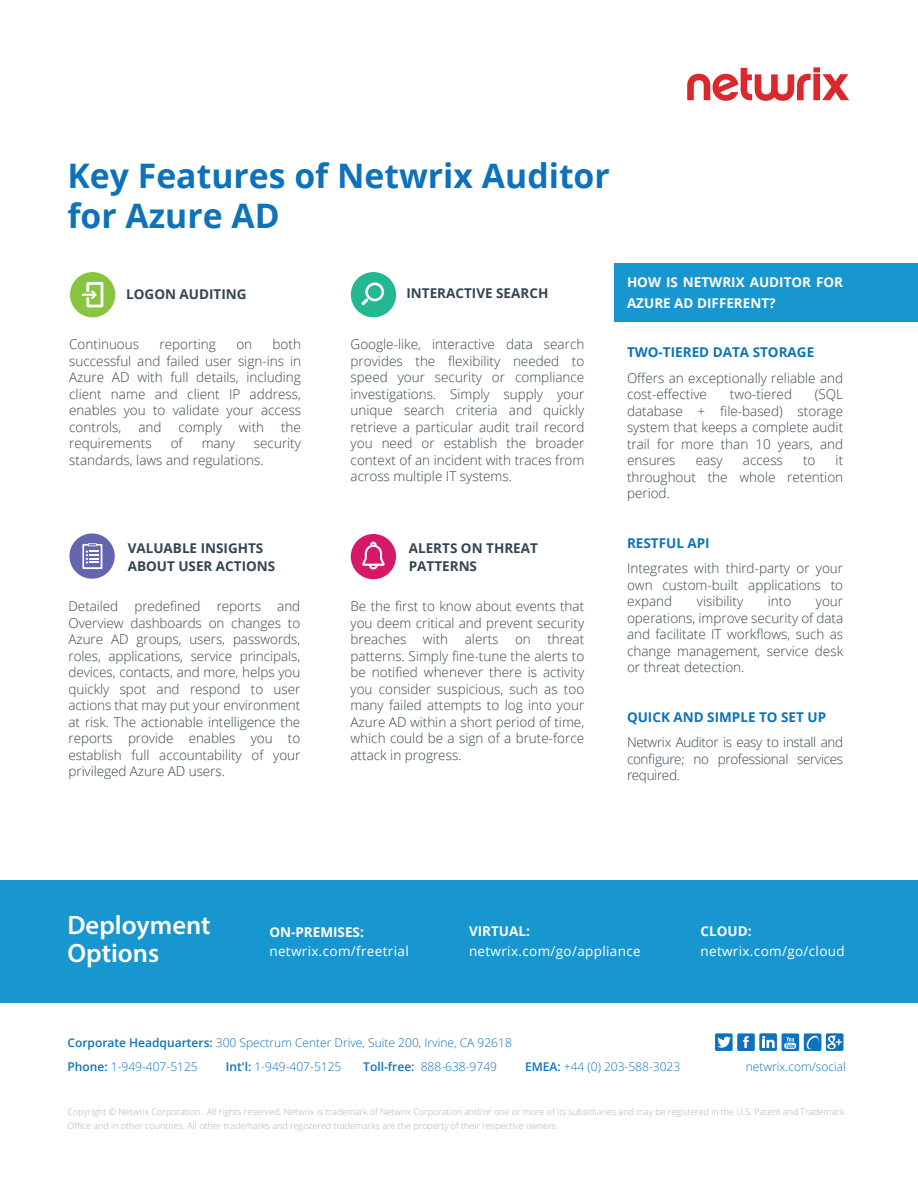
<style>
.page{position:relative;width:918px;height:1188px;background:#fff}
.page>*{position:absolute;margin:0;border:0;box-sizing:border-box;transform-origin:0 0}
.t1{font:700 33.75px/40.5px "Open Sans";color:#0e72ba}
.t2{font:600 26.55px/28.7px "Myriad Pro";color:#fff}
.t3{font:300 13.5px/16.5px "Open Sans";color:#34454f;text-align:justify}
.t4{font:700 13.5px/18px "Open Sans";color:#34454f}
.t5{font:700 13.5px/21px "Open Sans";color:#fff}
.t6{font:13.5px "Open Sans";letter-spacing:.025em;color:#fff}
.t7{font:700 13.5px "Open Sans";color:#0c73b9}
.t8{font:300 12px/24.9px "Open Sans";color:#0e73ba}
.t9{font:300 9px/13.5px "Open Sans";color:#aab1b6}
.s1{font-weight:600}
</style>
<div class="page">
<div style="left:0;top:880px;width:918px;height:122px;background:#1896d0"></div>
<svg style="left:687px;top:67px;width:162px;height:34px"></svg>
<svg style="left:715px;top:1033px;width:129px;height:18px"></svg>
<div style="left:614px;top:263px;width:304px;height:58px;background:#1896d0"></div>
<div style="left:351px;top:534px;width:45px;height:45px;background:#d61869;border-radius:50%"></div>
<div style="left:351px;top:272px;width:45px;height:45px;background:#24b892;border-radius:50%"></div>
<svg style="left:361px;top:283px;width:23px;height:22px"></svg>
<div style="left:70px;top:272px;width:45px;height:45px;background:#87c541;border-radius:50%"></div>
<svg style="left:82px;top:282px;width:21px;height:25px"></svg>
<svg style="left:69px;top:533px;width:46px;height:46px"></svg>
<svg style="left:362px;top:542px;width:23px;height:27px"></svg>
<h1 class="t1" style="left:68px;top:154px;width:544px">Key Features of Netwrix Auditor for Azure AD</h1>
<p class="t4" style="left:126px;top:284px;width:122px">LOGON AUDITING</p>
<p class="t3" style="left:69px;top:336px;width:233px;text-indent:203px">both successful and failed user sign-ins in Azure AD with full details, including client name and client IP address, enables you to validate your access controls,</p>
<p class="t3" style="left:69px;top:336px;width:71px">Continuous</p>
<p class="t3" style="left:160px;top:336px;width:58px">reporting</p>
<p class="t3" style="left:236px;top:336px;width:17px">on</p>
<p class="t3" style="left:138px;top:418px;width:25px">and</p>
<p class="t3" style="left:178px;top:418px;width:45px">comply</p>
<p class="t3" style="left:239px;top:418px;width:27px">with</p>
<p class="t3" style="left:281px;top:418px;width:21px">the</p>
<p class="t3" style="left:69px;top:435px;width:84px">requirements</p>
<p class="t3" style="left:171px;top:435px;width:13px">of</p>
<p class="t3" style="left:202px;top:435px;width:35px">many</p>
<p class="t3" style="left:69px;top:435px;width:233px;text-indent:185px">security standards, laws and regulations.</p>
<p class="t4" style="left:128px;top:539px;width:149px">VALUABLE INSIGHTS<br>ABOUT USER ACTIONS</p>
<p class="t3" style="left:69px;top:598px;width:233px">Detailed predefined reports and Overview dashboards on changes to Azure AD groups, users, passwords, roles, applications, service principals, devices, contacts, and more, helps you quickly spot and respond to user actions that may put your environment at risk. The actionable intelligence the reports provide enables you to establish full accountability of your privileged Azure AD users.</p>
<p class="t4" style="left:406px;top:284px;width:143px">INTERACTIVE SEARCH</p>
<p class="t3" style="left:351px;top:336px;width:235px">Google-like, interactive data search provides the flexibility needed to speed your security or compliance investigations. Simply supply your unique search criteria and quickly retrieve a particular audit trail record you need or establish the broader context of an incident with traces from across multiple IT systems.</p>
<p class="t4" style="left:409px;top:539px;width:131px">ALERTS ON THREAT<br>PATTERNS</p>
<p class="t3" style="left:350px;top:598px;width:235px">Be the first to know about events that you deem critical and prevent security breaches with alerts on threat patterns. Simply fine-tune the alerts to be notified whenever there is activity you consider suspicious, such as too many failed attempts to log into your Azure AD within a short period of time, which could be a sign of a brute-force attack in progress.</p>
<p class="t5" style="left:627px;top:271px;width:218px">HOW IS NETWRIX AUDITOR FOR<br>AZURE AD DIFFERENT?</p>
<p class="t7" style="left:627px;top:343px;width:189px">TWO-TIERED DATA STORAGE</p>
<p class="t3" style="left:627px;top:369px;width:218px">Offers an exceptionally reliable and cost-effective</p>
<p class="t3" style="left:730px;top:386px;width:64px">two-tiered</p>
<p class="t3" style="left:627px;top:386px;width:218px;text-indent:188px">(SQL database + file-based) storage system that keeps a complete audit trail for more than 10 years, and ensures</p>
<p class="t3" style="left:627px;top:452px;width:218px;text-indent:209px">it throughout the whole retention period.</p>
<p class="t7" style="left:627px;top:533px;width:84px">RESTFUL API</p>
<p class="t3" style="left:627px;top:560px;width:218px">Integrates with third-party or your own custom-built applications to expand</p>
<p class="t3" style="left:696px;top:452px;width:29px">easy</p>
<p class="t3" style="left:743px;top:452px;width:41px">access</p>
<p class="t3" style="left:803px;top:452px;width:14px">to</p>
<p class="t3" style="left:697px;top:593px;width:48px">visibility</p>
<p class="t3" style="left:768px;top:593px;width:25px">into</p>
<p class="t3" style="left:627px;top:593px;width:218px;text-indent:189px">your operations, improve security of data and facilitate IT workflows, such as change management, service desk or threat detection.</p>
<p class="t7" style="left:627px;top:707px;width:201px">QUICK AND SIMPLE TO SET UP</p>
<p class="t3" style="left:627px;top:734px;width:218px">Netwrix Auditor is easy to install and configure; no professional services required.</p>
<h2 class="t2" style="left:68px;top:910px;width:144px">Deployment<br>Options</h2>
<p class="t5" style="left:269px;top:921px;width:96px">ON-PREMISES:</p>
<p class="t6" style="left:269px;top:942px;width:141px">netwrix.com/freetrial</p>
<p class="t5" style="left:469px;top:920px;width:62px">VIRTUAL:</p>
<p class="t6" style="left:469px;top:942px;width:173px">netwrix.com/go/appliance</p>
<p class="t5" style="left:701px;top:920px;width:53px">CLOUD:</p>
<p class="t6" style="left:701px;top:942px;width:146px">netwrix.com/go/cloud</p>
<p class="t8" style="left:68px;top:1030px;width:446px"><span class="s1">Corporate Headquarters:</span> 300 Spectrum Center Drive, Suite 200, Irvine, CA 92618<br><span class="s1">Phone:</span> 1-949-407-5125</p>
<p class="t8" style="left:226px;top:1054px;width:117px"><span class="s1">Int'l:</span> 1-949-407-5125</p>
<p class="t8" style="left:363px;top:1054px;width:135px"><span class="s1">Toll-free:</span> 888-638-9749</p>
<p class="t8" style="left:525px;top:1054px;width:157px"><span class="s1">EMEA:</span> +44 (0) 203-588-3023</p>
<p class="t8" style="left:746px;top:1053px;width:102px">netwrix.com/social</p>
<p class="t9" style="left:68px;top:1105px;width:778px">Copyright © Netwrix Corporation. All rights reserved. Netwrix is trademark of Netwrix Corporation and/or one or more of its subsidiaries and may be registered in the U.S. Patent and Trademark<br>Office and in other countries. All other trademarks and registered trademarks are the property of their respective owners.</p>
</div>
